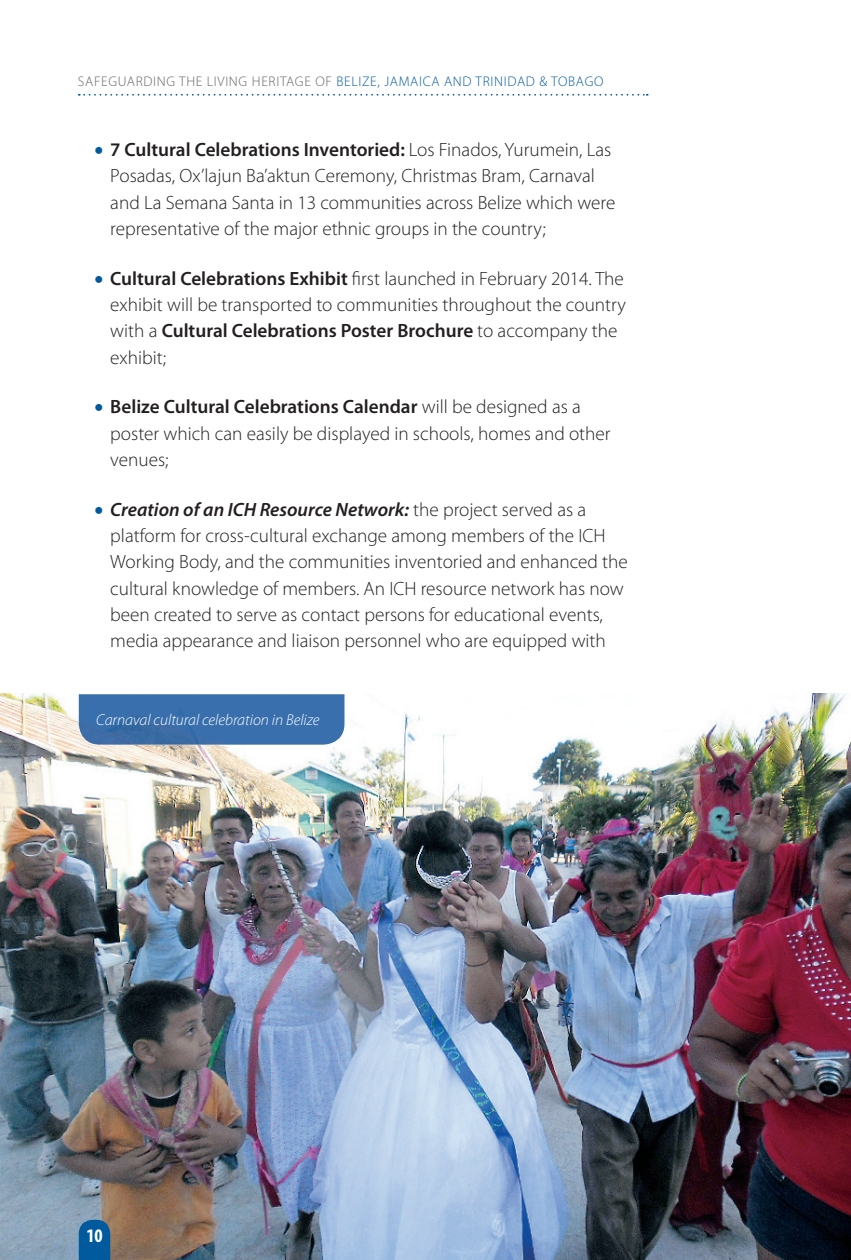
<style>
.page{position:relative;width:851px;height:1260px;background:#fff}
.page>*{position:absolute;margin:0;border:0;box-sizing:border-box;transform-origin:0 0}
.t1{font:300 19.25px/26.2px "Myriad Pro";color:#231f20}
.t2{font:700 condensed 19.25px "Myriad Pro";color:#fff}
.t3{font:italic 300 15.75px "Myriad Pro";color:#fff}
.t4{font:300 14px "Myriad Pro";letter-spacing:.05em;color:#015a9d}
.s1{color:#636366}
.s2{color:#015a9d}
.s3{font-weight:600}
.s4{font-weight:600;font-style:italic}
</style>
<div class="page">
<img style="left:0;top:693px;width:850px;height:567px">
<svg style="left:79px;top:94px;width:568px;height:2px"></svg>
<svg style="left:79px;top:1220px;width:31px;height:40px"></svg>
<img style="left:79px;top:694px;width:265px;height:51px">
<p class="t4" style="left:78px;top:73px;width:527px"><span class="s1">SAFEGUARDING THE LIVING HERITAGE OF</span> BELIZE, JAMAICA AND TRINIDAD &amp; TOBAGO</p>
<p class="t1" style="left:110px;top:136px;width:506px;text-indent:-16px"><span class="s2">•</span> <span class="s3">7 Cultural Celebrations Inventoried:</span> Los Finados, Yurumein, Las Posadas, Ox’lajun Ba’aktun Ceremony, Christmas Bram, Carnaval and La Semana Santa in 13 communities across Belize which were representative of the major ethnic groups in the country;</p>
<p class="t1" style="left:110px;top:265px;width:517px;text-indent:-16px"><span class="s2">•</span> <span class="s3">Cultural Celebrations Exhibit</span> first launched in February 2014. The exhibit will be transported to communities throughout the country with a <span class="s3">Cultural Celebrations Poster Brochure</span> to accompany the exhibit;</p>
<p class="t1" style="left:110px;top:394px;width:501px;text-indent:-16px"><span class="s2">•</span> <span class="s3">Belize Cultural Celebrations Calendar</span> will be designed as a poster which can easily be displayed in schools, homes and other venues;</p>
<p class="t1" style="left:110px;top:496px;width:519px;text-indent:-16px"><span class="s2">•</span> <span class="s4">Creation of an ICH Resource Network:</span> the project served as a platform for cross-cultural exchange among members of the ICH Working Body, and the communities inventoried and enhanced the cultural knowledge of members. An ICH resource network has now been created to serve as contact persons for educational events, media appearance and liaison personnel who are equipped with</p>
<p class="t3" style="left:96px;top:711px;width:225px">Carnaval cultural celebration in Belize</p>
<p class="t2" style="left:86px;top:1224px;width:18px">10</p>
</div>
